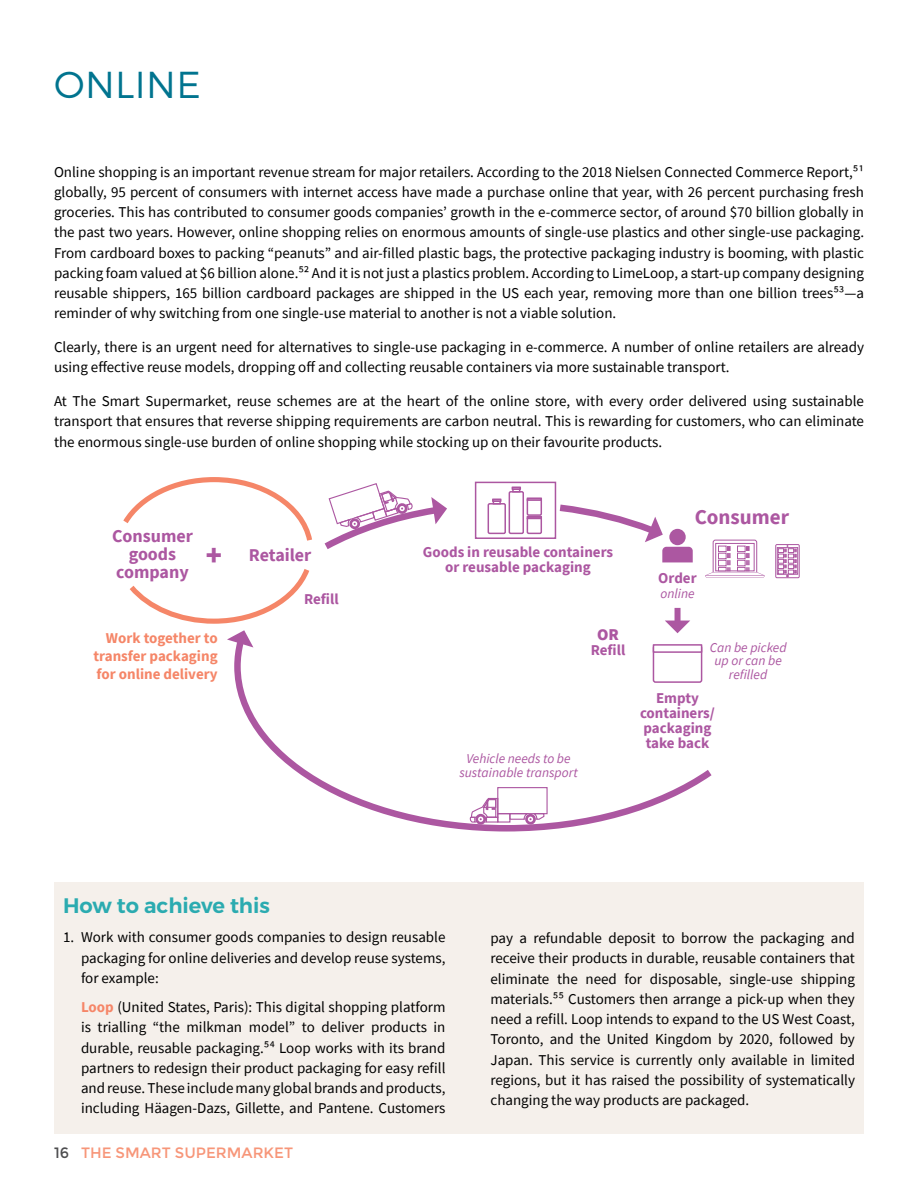
<style>
.page{position:relative;width:918px;height:1188px;background:#fff}
.page>*{position:absolute;margin:0;border:0;box-sizing:border-box;transform-origin:0 0}
.H2_-_Main{font:300 37.5px "Montserrat";letter-spacing:.01em;color:#01748f}
.H3_-_How{font:600 21px "Montserrat";color:#2babb0}
.t1{font:700 21px "Source Sans Pro";color:#ac57a1}
.t2{font:700 18px/18px "Source Sans Pro";color:#ac57a1;text-align:center}
.t3{font:900 16.5px "Source Sans Pro";color:#ac57a1}
.Body_-_Main{font:15px/20.2px "Source Sans Pro";color:#000;text-align:justify}
.Bullet_paragraph{font:15px/20.2px "Source Sans Pro";color:#000;text-align:justify}
.t4{font:700 15px/15px "Source Sans Pro";color:#ac57a1;text-align:center}
.t5{font:700 15px/18px "Source Sans Pro";color:#f58668;text-align:justify}
.t6{font:15px "Montserrat";color:#f79679}
.t7{font:italic 13.5px/13.5px "Source Sans Pro";color:#ac57a1;text-align:center}
.s1{font-weight:900;font-size:30px}
.s2{font-weight:700;color:#f58668}
.s3{color:#4d4d4f}
</style>
<div class="page">
<div style="left:54px;top:882px;width:810px;height:252px;background:#f5f0eb"></div>
<div style="left:776px;top:544px;width:23px;height:34px;border:1px solid #ac57a1"></div>
<div style="left:777px;top:547px;width:21px;height:27px;border:1px solid #ac57a1"></div>
<svg style="left:778px;top:545px;width:19px;height:32px"></svg>
<div style="left:713px;top:540px;width:44px;height:34px;border:1px solid #ac57a1;border-radius:2px"></div>
<svg style="left:718px;top:545px;width:28px;height:1px"></svg>
<div style="left:716px;top:543px;width:38px;height:28px;border:1px solid #ac57a1"></div>
<svg style="left:705px;top:546px;width:60px;height:32px"></svg>
<div style="left:675px;top:608px;width:6px;height:14px;background:#ac57a1"></div>
<svg style="left:665px;top:621px;width:25px;height:12px"></svg>
<div style="left:475px;top:482px;width:81px;height:57px;border:2px solid #ac57a1"></div>
<svg style="left:123px;top:477px;width:324px;height:72px"></svg>
<svg style="left:553px;top:501px;width:140px;height:61px"></svg>
<svg style="left:234px;top:644px;width:478px;height:188px"></svg>
<svg style="left:129px;top:569px;width:185px;height:78px"></svg>
<div style="left:488px;top:503px;width:18px;height:31px;border:2px solid #ac57a1"></div>
<svg style="left:492px;top:499px;width:10px;height:3px"></svg>
<div style="left:493px;top:500px;width:8px;height:5px;border:2px solid #ac57a1"></div>
<div style="left:527px;top:516px;width:15px;height:18px;border:2px solid #ac57a1"></div>
<div style="left:527px;top:516px;width:15px;height:3px;border:2px solid #ac57a1"></div>
<div style="left:527px;top:498px;width:15px;height:18px;border:2px solid #ac57a1"></div>
<div style="left:527px;top:497px;width:15px;height:4px;border:2px solid #ac57a1"></div>
<div style="left:653px;top:645px;width:49px;height:38px;border:2px solid #ac57a1;border-radius:2px"></div>
<div style="left:653px;top:645px;width:49px;height:7px;background:#fff"></div>
<div style="left:653px;top:644px;width:49px;height:9px;border:2px solid #ac57a1"></div>
<div style="left:509px;top:491px;width:15px;height:43px;border:2px solid #ac57a1"></div>
<div style="left:512px;top:488px;width:8px;height:5px;border:2px solid #ac57a1"></div>
<p class="H2_-_Main" style="left:54px;top:62px;width:148px">ONLINE</p>
<p class="Body_-_Main" style="left:54px;top:161px;width:812px">Online shopping is an important revenue stream for major retailers. According to the 2018 Nielsen Connected Commerce Report,51 globally, 95 percent of consumers with internet access have made a purchase online that year, with 26 percent purchasing fresh groceries. This has contributed to consumer goods companies’ growth in the e-commerce sector, of around $70 billion globally in the past two years. However, online shopping relies on enormous amounts of single-use plastics and other single-use packaging.<br>From cardboard boxes to packing “peanuts” and air-filled plastic bags, the protective packaging industry is booming, with plastic packing foam valued at $6 billion alone.52 And it is not just a plastics problem. According to LimeLoop, a start-up company designing reusable shippers, 165 billion cardboard packages are shipped in the US each year, removing more than one billion trees53—a reminder of why switching from one single-use material to another is not a viable solution.</p>
<p class="Body_-_Main" style="left:54px;top:337px;width:812px">Clearly, there is an urgent need for alternatives to single-use packaging in e-commerce. A number of online retailers are already using effective reuse models, dropping off and collecting reusable containers via more sustainable transport.</p>
<p class="Body_-_Main" style="left:54px;top:391px;width:812px">At The Smart Supermarket, reuse schemes are at the heart of the online store, with every order delivered using sustainable transport that ensures that reverse shipping requirements are carbon neutral. This is rewarding for customers, who can eliminate the enormous single-use burden of online shopping while stocking up on their favourite products.</p>
<p class="t1" style="left:695px;top:503px;width:96px">Consumer</p>
<p class="t2" style="left:112px;top:527px;width:82px">Consumer goods company</p>
<p class="t2" style="left:206px;top:546px;width:107px"><span class="s1">+</span> Retailer</p>
<p class="t4" style="left:423px;top:544px;width:192px">Goods in reusable containers or reusable packaging</p>
<p class="t4" style="left:658px;top:571px;width:40px">Order</p>
<p class="t4" style="left:304px;top:592px;width:36px">Refill</p>
<p class="t7" style="left:660px;top:586px;width:36px">online</p>
<p class="t5" style="left:94px;top:629px;width:126px;text-indent:12px">Work together to transfer packaging for online delivery</p>
<p class="t3" style="left:597px;top:623px;width:23px">OR</p>
<p class="t4" style="left:591px;top:642px;width:36px">Refill</p>
<p class="t7" style="left:710px;top:640px;width:78px">Can be picked up or can be refilled</p>
<p class="t4" style="left:640px;top:690px;width:76px">Empty containers/ packaging take back</p>
<p class="t7" style="left:459px;top:752px;width:120px">Vehicle needs to be sustainable transport</p>
<p class="H3_-_How" style="left:63px;top:893px;width:208px">How to achieve this</p>
<p class="Body_-_Main" style="left:81px;top:927px;width:366px;text-indent:-18px">1. Work with consumer goods companies to design reusable packaging for online deliveries and develop reuse systems, for example:</p>
<p class="Bullet_paragraph" style="left:81px;top:997px;width:366px"><span class="s2">Loop</span> (United States, Paris): This digital shopping platform is trialling “the milkman model” to deliver products in durable, reusable packaging.54 Loop works with its brand partners to redesign their product packaging for easy refill and reuse. These include many global brands and products, including Häagen-Dazs, Gillette, and Pantene. Customers</p>
<p class="t6" style="left:54px;top:1144px;width:241px"><span class="s3">16</span> THE SMART SUPERMARKET</p>
<p class="Bullet_paragraph" style="left:490px;top:928px;width:366px">pay a refundable deposit to borrow the packaging and receive their products in durable, reusable containers that eliminate the need for disposable, single-use shipping materials.55 Customers then arrange a pick-up when they need a refill. Loop intends to expand to the US West Coast, Toronto, and the United Kingdom by 2020, followed by Japan. This service is currently only available in limited regions, but it has raised the possibility of systematically changing the way products are packaged.</p>
</div>
